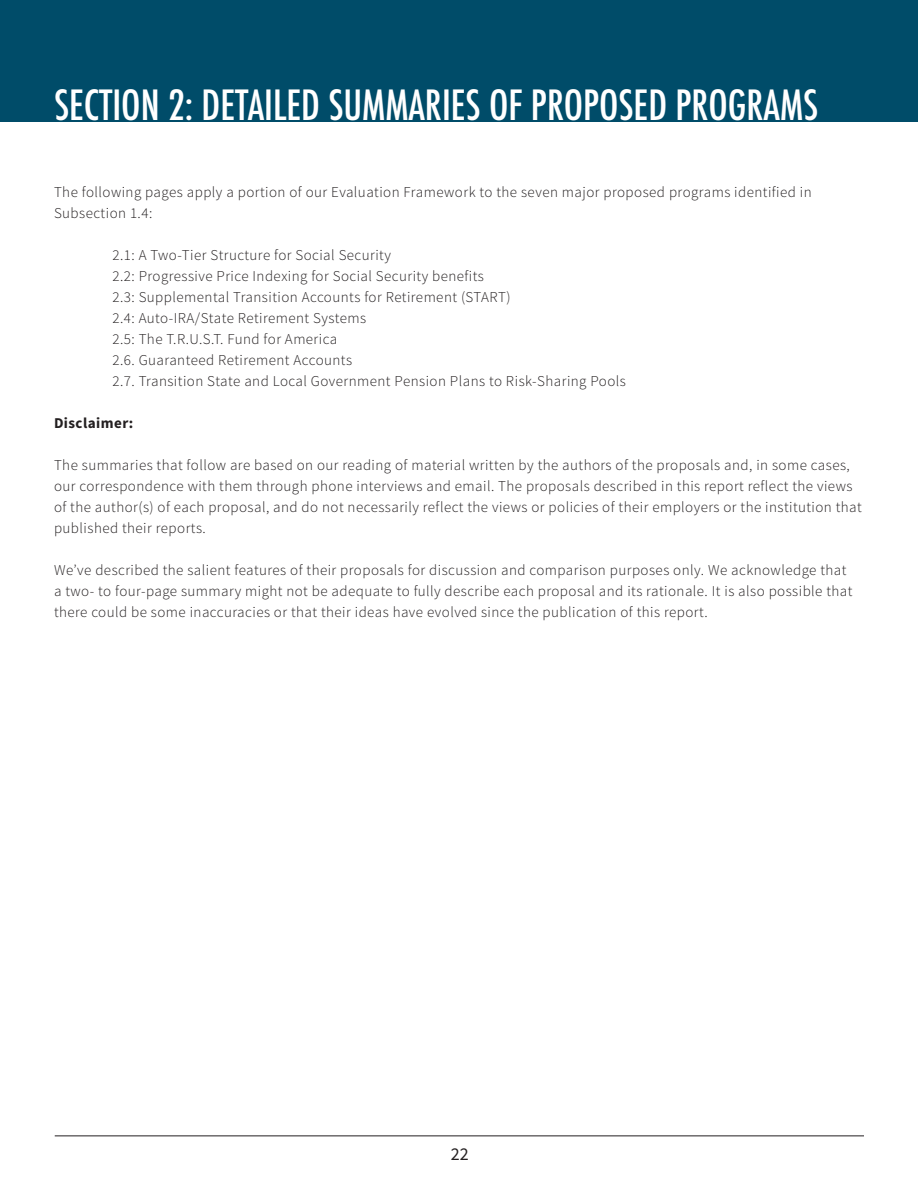
<style>
.page{position:relative;width:918px;height:1188px;background:#fff}
.page>*{position:absolute;margin:0;border:0;box-sizing:border-box;transform-origin:0 0}
.t1{font:500 condensed 40.5px "Futura";color:#fff}
.t2{font:18px "Source Sans Pro";color:#231f20}
.t3{font:300 15px/21px "Source Sans Pro";letter-spacing:.03em;color:#231f20}
.t4{font:700 15px "Source Sans Pro";letter-spacing:.03em;color:#231f20}
</style>
<div class="page">
<hr style="left:55px;top:1136px;width:809px;height:1px;background:#231f20">
<div style="left:0;top:0;width:918px;height:122px;background:#004c69"></div>
<p class="t1" style="left:54px;top:79px;width:766px">SECTION 2: DETAILED SUMMARIES OF PROPOSED PROGRAMS</p>
<p class="t3" style="left:54px;top:181px;width:759px">The following pages apply a portion of our Evaluation Framework to the seven major proposed programs identified in<br>Subsection 1.4:</p>
<p class="t3" style="left:112px;top:244px;width:280px">2.1: A Two-Tier Structure for Social Security</p>
<p class="t3" style="left:112px;top:265px;width:373px">2.2: Progressive Price Indexing for Social Security benefits</p>
<p class="t3" style="left:112px;top:286px;width:400px">2.3: Supplemental Transition Accounts for Retirement (START)</p>
<p class="t3" style="left:112px;top:307px;width:255px">2.4: Auto-IRA/State Retirement Systems</p>
<p class="t3" style="left:112px;top:328px;width:226px">2.5: The T.R.U.S.T. Fund for America</p>
<p class="t3" style="left:112px;top:349px;width:241px">2.6. Guaranteed Retirement Accounts</p>
<p class="t3" style="left:112px;top:370px;width:515px">2.7. Transition State and Local Government Pension Plans to Risk-Sharing Pools</p>
<p class="t4" style="left:54px;top:413px;width:81px">Disclaimer:</p>
<p class="t3" style="left:54px;top:454px;width:809px">The summaries that follow are based on our reading of material written by the authors of the proposals and, in some cases, our correspondence with them through phone interviews and email. The proposals described in this report reflect the views of the author(s) of each proposal, and do not necessarily reflect the views or policies of their employers or the institution that published their reports.</p>
<p class="t3" style="left:54px;top:559px;width:800px">We’ve described the salient features of their proposals for discussion and comparison purposes only. We acknowledge that a two- to four-page summary might not be adequate to fully describe each proposal and its rationale. It is also possible that there could be some inaccuracies or that their ideas have evolved since the publication of this report.</p>
<p class="t2" style="left:451px;top:1143px;width:19px">22</p>
</div>
